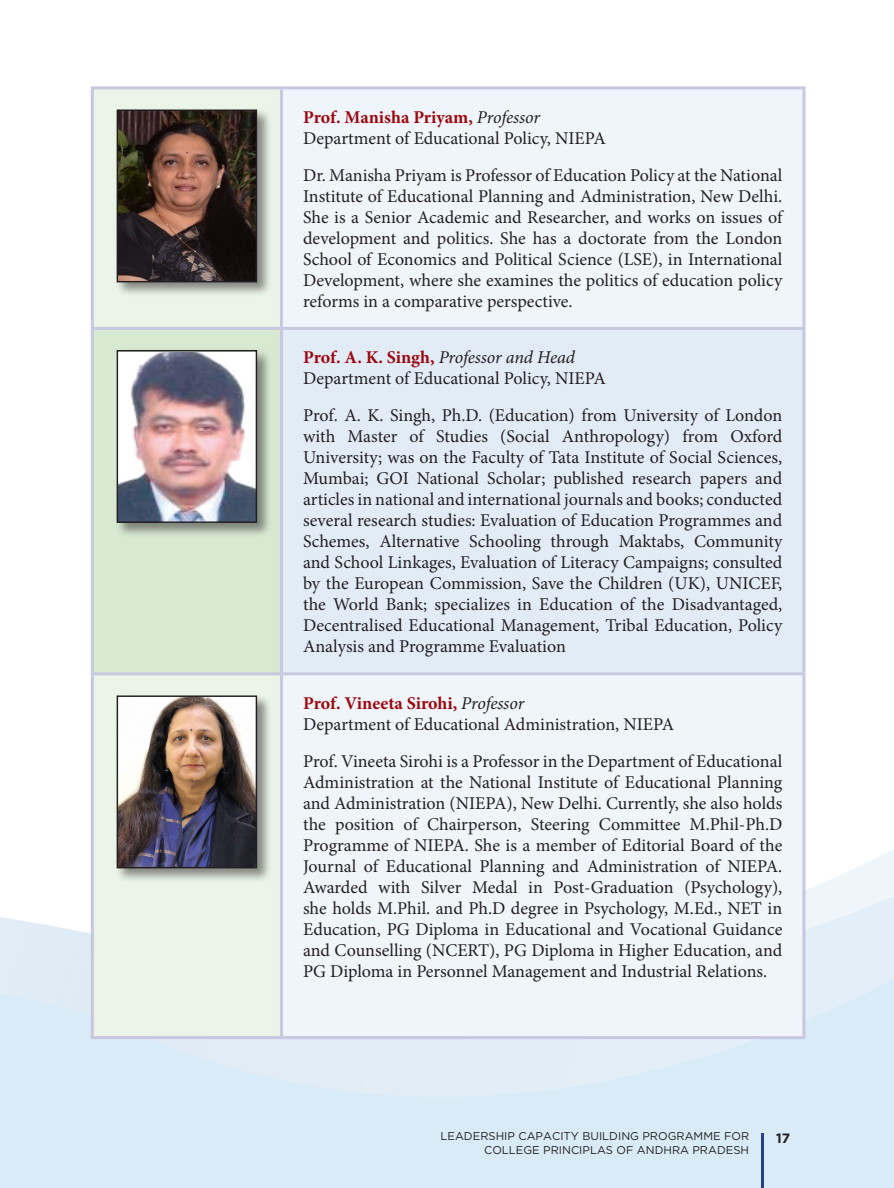
<style>
.page{position:relative;width:894px;height:1188px;background:#fff}
.page>*{position:absolute;margin:0;border:0;box-sizing:border-box;transform-origin:0 0}
.Table_Text_Justify{font:18px/21px "Minion Pro";color:#231f20;text-align:justify}
.Tabe_Name{font:18px/21px "Minion Pro";color:#231f20}
.t1{font:700 13.5px "Gotham";color:#231f20}
.t2{font:11.25px/13.5px "Gotham";color:#231f20;text-align:right}
.s1{font-weight:700;color:#9d070d}
.s2{font-style:italic}
</style>
<div class="page">
<svg style="left:0;top:878px;width:893px;height:310px;background:#dcecf6"></svg>
<hr style="left:761px;top:1133px;width:2px;height:55px;background:#253f8e">
<div style="left:94px;top:89px;width:186px;height:947px;background:#eaf4e7"></div>
<div style="left:283px;top:89px;width:519px;height:947px;background:#eff5fb"></div>
<div style="left:92px;top:328px;width:189px;height:346px;background:#d8e9d2"></div>
<div style="left:281px;top:328px;width:522px;height:346px;background:#e1ecf7"></div>
<hr style="left:91px;top:86px;width:190px;height:3px;background:#c7c7e0">
<hr style="left:91px;top:89px;width:3px;height:238px;background:#c7c7e0">
<hr style="left:281px;top:86px;width:524px;height:3px;background:#c7c7e0">
<hr style="left:280px;top:89px;width:3px;height:238px;background:#c7c7e0">
<hr style="left:802px;top:89px;width:3px;height:238px;background:#c7c7e0">
<hr style="left:91px;top:327px;width:190px;height:3px;background:#c7c7e0">
<hr style="left:91px;top:330px;width:3px;height:342px;background:#c7c7e0">
<hr style="left:281px;top:327px;width:524px;height:3px;background:#c7c7e0">
<hr style="left:280px;top:330px;width:3px;height:342px;background:#c7c7e0">
<hr style="left:802px;top:330px;width:3px;height:342px;background:#c7c7e0">
<hr style="left:91px;top:672px;width:190px;height:3px;background:#c7c7e0">
<hr style="left:91px;top:675px;width:3px;height:361px;background:#c7c7e0">
<hr style="left:281px;top:672px;width:524px;height:3px;background:#c7c7e0">
<hr style="left:280px;top:675px;width:3px;height:361px;background:#c7c7e0">
<hr style="left:802px;top:675px;width:3px;height:361px;background:#c7c7e0">
<hr style="left:91px;top:1036px;width:190px;height:3px;background:#c7c7e0">
<hr style="left:281px;top:1036px;width:524px;height:3px;background:#c7c7e0">
<div style="left:115px;top:108px;width:157px;height:189px;background:#231f20;opacity:.5"></div>
<img style="left:119px;top:111px;width:136px;height:169px">
<div style="left:117px;top:109px;width:140px;height:173px;border:1px solid #231f20"></div>
<div style="left:115px;top:349px;width:157px;height:189px;background:#231f20;opacity:.5"></div>
<img style="left:119px;top:353px;width:136px;height:168px">
<div style="left:117px;top:350px;width:140px;height:173px;border:1px solid #231f20"></div>
<div style="left:115px;top:694px;width:157px;height:189px;background:#231f20;opacity:.5"></div>
<img style="left:119px;top:697px;width:136px;height:169px">
<div style="left:117px;top:695px;width:140px;height:173px;border:1px solid #231f20"></div>
<p class="Tabe_Name" style="left:303px;top:106px;width:304px"><span class="s1">Prof. Manisha Priyam,</span> <span class="s2">Professor<br></span>Department of Educational Policy, NIEPA</p>
<p class="Table_Text_Justify" style="left:303px;top:165px;width:480px">Dr. Manisha Priyam is Professor of Education Policy at the National Institute of Educational Planning and Administration, New Delhi.<br>She is a Senior Academic and Researcher, and works on issues of development and politics. She has a doctorate from the London School of Economics and Political Science (LSE), in International Development, where she examines the politics of education policy reforms in a comparative perspective.</p>
<p class="Tabe_Name" style="left:303px;top:347px;width:304px"><span class="s1">Prof. A. K. Singh,</span> <span class="s2">Professor and Head<br></span>Department of Educational Policy, NIEPA</p>
<p class="Table_Text_Justify" style="left:303px;top:405px;width:480px">Prof. A. K. Singh, Ph.D. (Education) from University of London with Master of Studies (Social Anthropology) from Oxford University; was on the Faculty of Tata Institute of Social Sciences, Mumbai; GOI National Scholar; published research papers and articles in national and international journals and books; conducted several research studies: Evaluation of Education Programmes and Schemes, Alternative Schooling through Maktabs, Community and School Linkages, Evaluation of Literacy Campaigns; consulted by the European Commission, Save the Children (UK), UNICEF, the World Bank; specializes in Education of the Disadvantaged, Decentralised Educational Management, Tribal Education, Policy Analysis and Programme Evaluation</p>
<p class="Table_Text_Justify" style="left:303px;top:692px;width:372px"><span class="s1">Prof. Vineeta Sirohi,</span> <span class="s2">Professor<br></span>Department of Educational Administration, NIEPA</p>
<p class="Table_Text_Justify" style="left:303px;top:751px;width:480px">Prof. Vineeta Sirohi is a Professor in the Department of Educational Administration at the National Institute of Educational Planning and Administration (NIEPA), New Delhi. Currently, she also holds the position of Chairperson, Steering Committee M.Phil-Ph.D Programme of NIEPA. She is a member of Editorial Board of the Journal of Educational Planning and Administration of NIEPA.<br>Awarded with Silver Medal in Post-Graduation (Psychology), she holds M.Phil. and Ph.D degree in Psychology, M.Ed., NET in Education, PG Diploma in Educational and Vocational Guidance and Counselling (NCERT), PG Diploma in Higher Education, and PG Diploma in Personnel Management and Industrial Relations.</p>
<p class="t2" style="left:440px;top:1129px;width:310px">LEADERSHIP CAPACITY BUILDING PROGRAMME FOR<br>COLLEGE PRINCIPLAS OF ANDHRA PRADESH</p>
<p class="t1" style="left:775px;top:1131px;width:16px">17</p>
</div>
